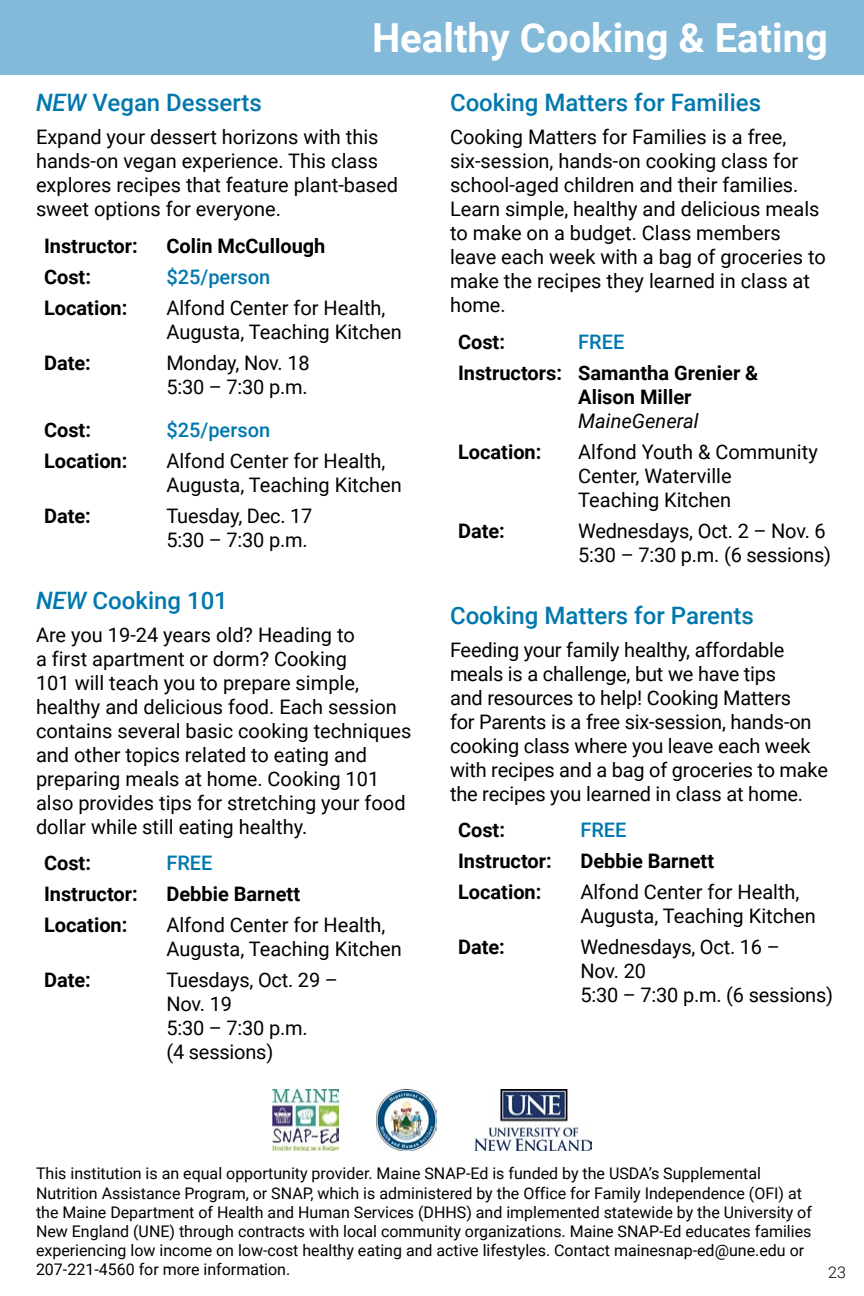
<style>
.page{position:relative;width:864px;height:1296px;background:#fff}
.page>*{position:absolute;margin:0;border:0;box-sizing:border-box;transform-origin:0 0}
.Section{font:700 40px "Roboto";color:#fff}
.TOC_Subsection{font:500 24px "Roboto";color:#0078ae}
.Body{font:20px/24px "Roboto";color:#000}
.Body-2{font:700 20px/24px "Roboto";color:#000}
.Body-3{font:500 20px "Roboto";color:#0078ae}
.Body-4{font:16px/19.2px "Roboto";color:#000}
.t1{font:300 16px "Roboto";color:#000}
.s1{font-style:italic}
.s2{font-weight:400;font-style:italic}
</style>
<div class="page">
<div style="left:0;top:0;width:864px;height:75px;background:#83b9d9"></div>
<img style="left:474px;top:1090px;width:118px;height:60px">
<img style="left:376px;top:1090px;width:61px;height:60px">
<img style="left:272px;top:1090px;width:67px;height:60px">
<p class="Section" style="left:372px;top:10px;width:457px">Healthy Cooking &amp; Eating</p>
<p class="TOC_Subsection" style="left:36px;top:86px;width:227px"><span class="s1">NEW</span> Vegan Desserts</p>
<p class="Body" style="left:36px;top:124px;width:364px">Expand your dessert horizons with this hands-on vegan experience. This class explores recipes that feature plant-based sweet options for everyone.</p>
<p class="Body-2" style="left:44px;top:233px;width:95px">Instructor:</p>
<p class="Body-2" style="left:166px;top:233px;width:161px">Colin McCullough</p>
<p class="Body-2" style="left:44px;top:264px;width:49px">Cost:</p>
<p class="Body-3" style="left:166px;top:263px;width:105px">$25/person</p>
<p class="Body-2" style="left:44px;top:295px;width:85px">Location:</p>
<p class="Body" style="left:166px;top:295px;width:237px">Alfond Center for Health,<br>Augusta, Teaching Kitchen</p>
<p class="Body-2" style="left:44px;top:350px;width:48px">Date:</p>
<p class="Body" style="left:166px;top:350px;width:145px">Monday, Nov. 18<br>5:30 – 7:30 p.m.</p>
<p class="Body-2" style="left:44px;top:417px;width:49px">Cost:</p>
<p class="Body-3" style="left:166px;top:415px;width:105px">$25/person</p>
<p class="Body-2" style="left:44px;top:448px;width:85px">Location:</p>
<p class="Body" style="left:166px;top:448px;width:237px">Alfond Center for Health,<br>Augusta, Teaching Kitchen</p>
<p class="Body-2" style="left:44px;top:503px;width:48px">Date:</p>
<p class="Body" style="left:166px;top:503px;width:148px">Tuesday, Dec. 17<br>5:30 – 7:30 p.m.</p>
<p class="TOC_Subsection" style="left:36px;top:583px;width:193px"><span class="s1">NEW</span> Cooking 101</p>
<p class="Body" style="left:36px;top:622px;width:377px">Are you 19-24 years old? Heading to<br>a first apartment or dorm? Cooking<br>101 will teach you to prepare simple, healthy and delicious food. Each session contains several basic cooking techniques and other topics related to eating and preparing meals at home. Cooking 101 also provides tips for stretching your food dollar while still eating healthy.</p>
<p class="Body-2" style="left:44px;top:851px;width:49px">Cost:</p>
<p class="Body-3" style="left:166px;top:849px;width:48px">FREE</p>
<p class="Body-2" style="left:44px;top:882px;width:95px">Instructor:</p>
<p class="Body-2" style="left:166px;top:882px;width:135px">Debbie Barnett</p>
<p class="Body-2" style="left:44px;top:913px;width:85px">Location:</p>
<p class="Body" style="left:166px;top:913px;width:237px">Alfond Center for Health,<br>Augusta, Teaching Kitchen</p>
<p class="Body-2" style="left:44px;top:968px;width:48px">Date:</p>
<p class="Body" style="left:166px;top:968px;width:173px">Tuesdays, Oct. 29 –<br>Nov. 19<br>5:30 – 7:30 p.m.<br>(4 sessions)</p>
<p class="TOC_Subsection" style="left:450px;top:86px;width:313px">Cooking Matters for Families</p>
<p class="Body" style="left:450px;top:124px;width:377px">Cooking Matters for Families is a free, six-session, hands-on cooking class for school-aged children and their families.<br>Learn simple, healthy and delicious meals to make on a budget. Class members leave each week with a bag of groceries to make the recipes they learned in class at home.</p>
<p class="Body-2" style="left:458px;top:329px;width:49px">Cost:</p>
<p class="Body-3" style="left:578px;top:328px;width:48px">FREE</p>
<p class="Body-2" style="left:458px;top:360px;width:105px">Instructors:</p>
<p class="Body-2" style="left:578px;top:360px;width:182px">Samantha Grenier &amp;<br>Alison Miller<br><span class="s2">MaineGeneral</span></p>
<p class="Body-2" style="left:458px;top:439px;width:85px">Location:</p>
<p class="Body" style="left:578px;top:439px;width:241px">Alfond Youth &amp; Community<br>Center, Waterville<br>Teaching Kitchen</p>
<p class="Body-2" style="left:458px;top:518px;width:48px">Date:</p>
<p class="Body" style="left:578px;top:518px;width:254px">Wednesdays, Oct. 2 – Nov. 6<br>5:30 – 7:30 p.m. (6 sessions)</p>
<p class="TOC_Subsection" style="left:450px;top:598px;width:305px">Cooking Matters for Parents</p>
<p class="Body" style="left:450px;top:637px;width:380px">Feeding your family healthy, affordable meals is a challenge, but we have tips<br>and resources to help! Cooking Matters<br>for Parents is a free six-session, hands-on cooking class where you leave each week with recipes and a bag of groceries to make the recipes you learned in class at home.</p>
<p class="Body-2" style="left:458px;top:818px;width:49px">Cost:</p>
<p class="Body-3" style="left:580px;top:816px;width:48px">FREE</p>
<p class="Body-2" style="left:458px;top:849px;width:95px">Instructor:</p>
<p class="Body-2" style="left:580px;top:849px;width:135px">Debbie Barnett</p>
<p class="Body-2" style="left:458px;top:880px;width:85px">Location:</p>
<p class="Body" style="left:580px;top:880px;width:237px">Alfond Center for Health,<br>Augusta, Teaching Kitchen</p>
<p class="Body-2" style="left:458px;top:935px;width:48px">Date:</p>
<p class="Body" style="left:580px;top:935px;width:254px">Wednesdays, Oct. 16 –<br>Nov. 20<br>5:30 – 7:30 p.m. (6 sessions)</p>
<p class="Body-4" style="left:36px;top:1164px;width:777px">This institution is an equal opportunity provider. Maine SNAP-Ed is funded by the USDA’s Supplemental Nutrition Assistance Program, or SNAP, which is administered by the Office for Family Independence (OFI) at the Maine Department of Health and Human Services (DHHS) and implemented statewide by the University of New England (UNE) through contracts with local community organizations. Maine SNAP-Ed educates families experiencing low income on low-cost healthy eating and active lifestyles. Contact mainesnap-ed@une.edu or 207-221-4560 for more information.</p>
<p class="t1" style="left:828px;top:1261px;width:19px">23</p>
</div>
